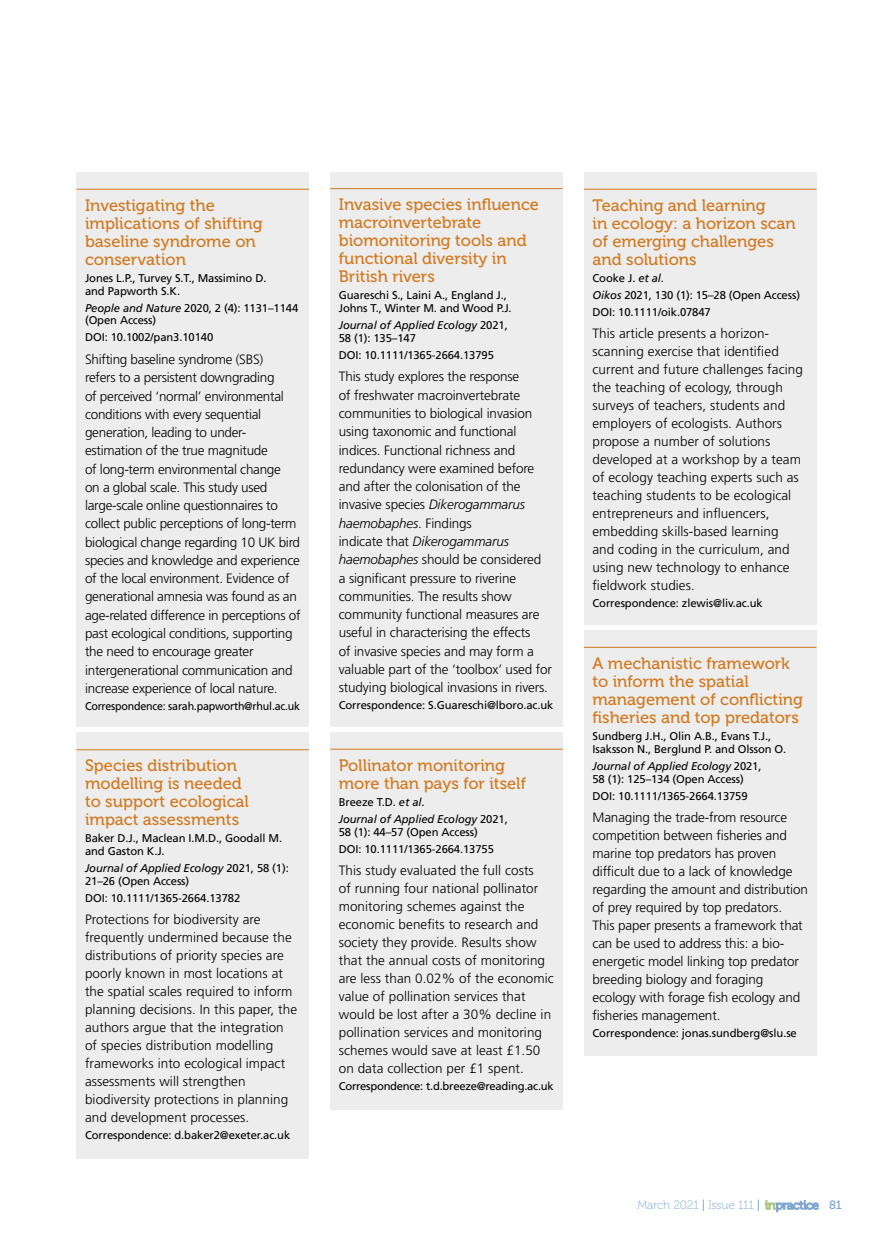
<style>
.page{position:relative;width:893px;height:1234px;background:#fff}
.page>*{position:absolute;margin:0;border:0;box-sizing:border-box;transform-origin:0 0}
.t1{font:16.5px/18px "Museo 500";color:#d2791f}
.t2{font:300 13.5px/18px "Frutiger LT Std";letter-spacing:-.01em;color:#000}
.t3{font:12px "Museo 100";letter-spacing:-.01em;color:#7ea4d2}
.t4{font:12px "Museo 500";color:#7ea4d2}
.t5{font:11.25px/12.8px "Frutiger LT Std";letter-spacing:-.01em;color:#000}
.t6{font:italic 11.25px/12.8px "Frutiger LT Std";letter-spacing:-.01em;color:#000}
.t7{font:11.25px "Frutiger LT Std";letter-spacing:-.01em;color:#000;scale:.95 1}
.s1{font-style:italic}
.s2{font-style:normal}
.s3{font-family:"Museo 500"}
</style>
<div class="page">
<div style="left:77px;top:172px;width:232px;height:554px;background:#ededed"></div>
<div style="left:77px;top:732px;width:232px;height:426px;background:#ededed"></div>
<div style="left:330px;top:732px;width:233px;height:377px;background:#ededed"></div>
<div style="left:330px;top:172px;width:233px;height:554px;background:#ededed"></div>
<div style="left:584px;top:172px;width:232px;height:452px;background:#ededed"></div>
<div style="left:584px;top:629px;width:232px;height:425px;background:#ededed"></div>
<hr style="left:77px;top:189px;width:232px;height:1px;background:#d2791f">
<hr style="left:77px;top:749px;width:232px;height:1px;background:#d2791f">
<hr style="left:330px;top:188px;width:233px;height:1px;background:#d2791f">
<hr style="left:330px;top:748px;width:233px;height:1px;background:#d2791f">
<hr style="left:584px;top:189px;width:232px;height:1px;background:#d2791f">
<hr style="left:584px;top:646px;width:232px;height:1px;background:#d2791f">
<svg style="left:765px;top:1200px;width:54px;height:11px"></svg>
<p class="t1" style="left:85px;top:196px;width:179px">Investigating the implications of shifting baseline syndrome on conservation</p>
<p class="t5" style="left:85px;top:272px;width:183px">Jones L.P., Turvey S.T., Massimino D. and Papworth S.K.</p>
<p class="t5" style="left:85px;top:301px;width:215px"><span class="s1">People and Nature</span> 2020, 2 (4): 1131–1144 (Open Access)</p>
<p class="t5" style="left:85px;top:331px;width:130px">DOI: 10.1002/pan3.10140</p>
<p class="t2" style="left:85px;top:350px;width:217px">Shifting baseline syndrome (SBS)<br>refers to a persistent downgrading<br>of perceived ‘normal’ environmental conditions with every sequential generation, leading to under&shy;estimation of the true magnitude<br>of long-term environmental change<br>on a global scale. This study used large-scale online questionnaires to collect public perceptions of long-term biological change regarding 10 UK bird species and knowledge and experience of the local environment. Evidence of generational amnesia was found as an age-related difference in perceptions of past ecological conditions, supporting the need to encourage greater intergenerational communication and increase experience of local nature.</p>
<p class="t7" style="left:85px;top:699px;width:228px">Correspondence: sarah.papworth@rhul.ac.uk</p>
<p class="t1" style="left:85px;top:756px;width:165px">Species distribution modelling is needed to support ecological impact assessments</p>
<p class="t5" style="left:85px;top:832px;width:199px">Baker D.J., Maclean I.M.D., Goodall M. and Gaston K.J.</p>
<p class="t5" style="left:85px;top:861px;width:205px"><span class="s1">Journal of Applied Ecology</span> 2021, 58 (1):<br>21–26 (Open Access)</p>
<p class="t5" style="left:85px;top:891px;width:157px">DOI: 10.1111/1365-2664.13782</p>
<p class="t2" style="left:85px;top:910px;width:214px">Protections for biodiversity are frequently undermined because the distributions of priority species are poorly known in most locations at the spatial scales required to inform planning decisions. In this paper, the authors argue that the integration of species distribution modelling frameworks into ecological impact assessments will strengthen biodiversity protections in planning and development processes.</p>
<p class="t5" style="left:85px;top:1128px;width:207px">Correspondence: d.baker2@exeter.ac.uk</p>
<p class="t1" style="left:339px;top:196px;width:202px">Invasive species influence macroinvertebrate biomonitoring tools and functional diversity in<br>British rivers</p>
<p class="t5" style="left:339px;top:289px;width:174px">Guareschi S., Laini A., England J.,<br>Johns T., Winter M. and Wood P.J.</p>
<p class="t6" style="left:339px;top:319px;width:171px">Journal of Applied Ecology <span class="s2">2021,<br>58 (1): 135–147</span></p>
<p class="t5" style="left:339px;top:348px;width:157px">DOI: 10.1111/1365-2664.13795</p>
<p class="t2" style="left:339px;top:368px;width:215px">This study explores the response<br>of freshwater macroinvertebrate communities to biological invasion using taxonomic and functional indices. Functional richness and redundancy were examined before and after the colonisation of the invasive species <span class="s1">Dikerogammarus haemobaphes</span>. Findings<br>indicate that <span class="s1">Dikerogammarus haemobaphes</span> should be considered<br>a significant pressure to riverine communities. The results show community functional measures are useful in characterising the effects<br>of invasive species and may form a valuable part of the ‘toolbox’ used for studying biological invasions in rivers.</p>
<p class="t5" style="left:339px;top:699px;width:216px">Correspondence: S.Guareschi@lboro.ac.uk</p>
<p class="t1" style="left:339px;top:756px;width:189px">Pollinator monitoring more than pays for itself</p>
<p class="t6" style="left:339px;top:793px;width:171px;line-height:17px"><span class="s2">Breeze T.D.</span> et al<span class="s2">.<br></span>Journal of Applied Ecology <span class="s2">2021,</span></p>
<p class="t5" style="left:339px;top:823px;width:157px;line-height:17px">58 (1): 44–57 (Open Access)<br>DOI: 10.1111/1365-2664.13755</p>
<p class="t2" style="left:339px;top:861px;width:217px">This study evaluated the full costs<br>of running four national pollinator monitoring schemes against the economic benefits to research and society they provide. Results show that the annual costs of monitoring are less than 0.02% of the economic value of pollination services that would be lost after a 30% decline in pollination services and monitoring schemes would save at least £1.50 on data collection per £1 spent.</p>
<p class="t5" style="left:339px;top:1079px;width:217px">Correspondence: t.d.breeze@reading.ac.uk</p>
<p class="t1" style="left:592px;top:196px;width:205px">Teaching and learning<br>in ecology: a horizon scan of emerging challenges and solutions</p>
<p class="t5" style="left:592px;top:269px;width:209px;line-height:17px">Cooke J. <span class="s1">et al</span>.<br><span class="s1">Oikos</span> 2021, 130 (1): 15–28 (Open Access)<br>DOI: 10.1111/oik.07847</p>
<p class="t2" style="left:592px;top:325px;width:212px">This article presents a horizon&shy;scanning exercise that identified current and future challenges facing the teaching of ecology, through surveys of teachers, students and employers of ecologists. Authors propose a number of solutions developed at a workshop by a team of ecology teaching experts such as teaching students to be ecological entrepreneurs and influencers, embedding skills-based learning and coding in the curriculum, and using new technology to enhance fieldwork studies.</p>
<p class="t5" style="left:592px;top:597px;width:172px">Correspondence: zlewis@liv.ac.uk</p>
<p class="t1" style="left:592px;top:654px;width:212px">A mechanistic framework to inform the spatial management of conflicting fisheries and top predators</p>
<p class="t5" style="left:592px;top:729px;width:195px">Sundberg J.H., Olin A.B., Evans T.J.,<br>Isaksson N., Berglund P. and Olsson O.</p>
<p class="t5" style="left:592px;top:759px;width:171px"><span class="s1">Journal of Applied Ecology</span> 2021,<br>58 (1): 125–134 (Open Access)</p>
<p class="t5" style="left:592px;top:789px;width:157px">DOI: 10.1111/1365-2664.13759</p>
<p class="t2" style="left:592px;top:808px;width:217px">Managing the trade-from resource competition between fisheries and marine top predators has proven difficult due to a lack of knowledge regarding the amount and distribution of prey required by top predators.<br>This paper presents a framework that can be used to address this: a bio&shy;energetic model linking top predator breeding biology and foraging ecology with forage fish ecology and fisheries management.</p>
<p class="t5" style="left:592px;top:1026px;width:206px">Correspondence: jonas.sundberg@slu.se</p>
<p class="t3" style="left:637px;top:1198px;width:125px">March 2021 <span class="s3">|</span> Issue 111 <span class="s3">|</span></p>
<p class="t4" style="left:829px;top:1197px;width:14px">81</p>
</div>
